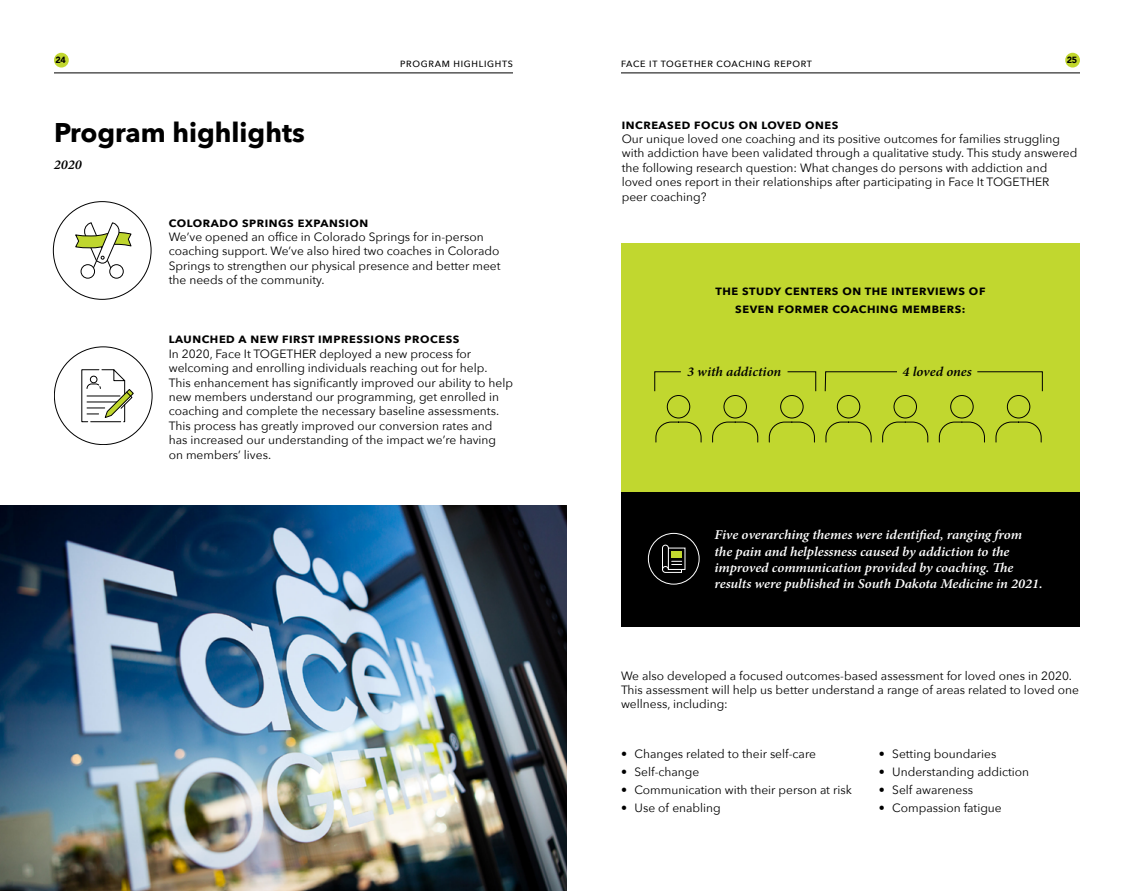
<style>
.page{position:relative;width:1134px;height:891px;background:#fff}
.page>*{position:absolute;margin:0;border:0;box-sizing:border-box;transform-origin:0 0}
.t1{font:700 27px "Avenir Next";color:#000}
.t2{font:italic 600 13.5px/16.2px "Minion Pro";letter-spacing:-.005em;color:#fff;scale:1.06 1}
.t3{font:italic 600 13.5px "Minion Pro";color:#000;scale:1.06 1}
.t4{font:12px/14.4px "Avenir Next";color:#000}
.t5{font:700 10.5px/18px "Avenir Next";letter-spacing:.05em;color:#000;text-align:center;scale:1.06 1}
.t6{font:500 9px "Avenir Next";letter-spacing:.075em;color:#000}
.t7{font:900 9px "Avenir";color:#000}
</style>
<div class="page">
<div style="left:54px;top:53px;width:15px;height:15px;background:#c1d72f;border-radius:50%"></div>
<img style="left:0;top:506px;width:567px;height:385px">
<div style="left:621px;top:243px;width:459px;height:368px;background:#c1d72f"></div>
<div style="left:621px;top:492px;width:459px;height:135px;background:#000"></div>
<svg style="left:654px;top:371px;width:389px;height:72px"></svg>
<svg style="left:648px;top:533px;width:52px;height:52px"></svg>
<svg style="left:75px;top:222px;width:57px;height:57px"></svg>
<svg style="left:81px;top:369px;width:53px;height:53px"></svg>
<hr style="left:621px;top:73px;width:459px;height:1px;background:#000">
<hr style="left:54px;top:73px;width:459px;height:1px;background:#000">
<div style="left:1065px;top:53px;width:15px;height:15px;background:#c1d72d;border-radius:50%"></div>
<p class="t7" style="left:56px;top:52px;width:12px">24</p>
<h1 class="t1" style="left:54px;top:109px;width:252px">Program highlights</h1>
<p class="t3" style="left:54px;top:155px;width:28px">2020</p>
<p class="t6" style="left:400px;top:56px;width:114px">PROGRAM HIGHLIGHTS</p>
<p class="t5" style="left:169px;top:214px;width:190px">COLORADO SPRINGS EXPANSION</p>
<p class="t4" style="left:169px;top:229px;width:333px">We’ve opened an office in Colorado Springs for in-person coaching support. We’ve also hired two coaches in Colorado Springs to strengthen our physical presence and better meet the needs of the community.</p>
<p class="t5" style="left:169px;top:331px;width:276px">LAUNCHED A NEW FIRST IMPRESSIONS PROCESS</p>
<p class="t4" style="left:169px;top:346px;width:346px">In 2020, Face It TOGETHER deployed a new process for welcoming and enrolling individuals reaching out for help.<br>This enhancement has significantly improved our ability to help new members understand our programming, get enrolled in coaching and complete the necessary baseline assessments.<br>This process has greatly improved our conversion rates and has increased our understanding of the impact we’re having on members’ lives.</p>
<p class="t6" style="left:621px;top:56px;width:192px">FACE IT TOGETHER COACHING REPORT</p>
<p class="t7" style="left:1067px;top:52px;width:12px">25</p>
<p class="t5" style="left:622px;top:116px;width:206px">INCREASED FOCUS ON LOVED ONES</p>
<p class="t4" style="left:622px;top:131px;width:457px">Our unique loved one coaching and its positive outcomes for families struggling with addiction have been validated through a qualitative study. This study answered the following research question: What changes do persons with addiction and loved ones report in their relationships after participating in Face It TOGETHER peer coaching?</p>
<p class="t5" style="left:716px;top:282px;width:256px">THE STUDY CENTERS ON THE INTERVIEWS OF<br>SEVEN FORMER COACHING MEMBERS:</p>
<p class="t3" style="left:687px;top:362px;width:90px">3 with addiction</p>
<p class="t3" style="left:903px;top:362px;width:67px">4 loved ones</p>
<p class="t2" style="left:715px;top:527px;width:311px">Five overarching themes were identified, ranging from the pain and helplessness caused by addiction to the improved communication provided by coaching. The results were published in South Dakota Medicine in 2021.</p>
<p class="t4" style="left:621px;top:668px;width:459px">We also developed a focused outcomes-based assessment for loved ones in 2020.<br>This assessment will help us better understand a range of areas related to loved one wellness, including:</p>
<p class="t4" style="left:621px;top:746px;width:196px">• Changes related to their self-care</p>
<p class="t4" style="left:621px;top:764px;width:80px">• Self-change</p>
<p class="t4" style="left:621px;top:782px;width:232px">• Communication with their person at risk</p>
<p class="t4" style="left:621px;top:800px;width:101px">• Use of enabling</p>
<p class="t4" style="left:879px;top:746px;width:119px">• Setting boundaries</p>
<p class="t4" style="left:879px;top:764px;width:152px">• Understanding addiction</p>
<p class="t4" style="left:879px;top:782px;width:96px">• Self awareness</p>
<p class="t4" style="left:879px;top:800px;width:124px">• Compassion fatigue</p>
</div>
